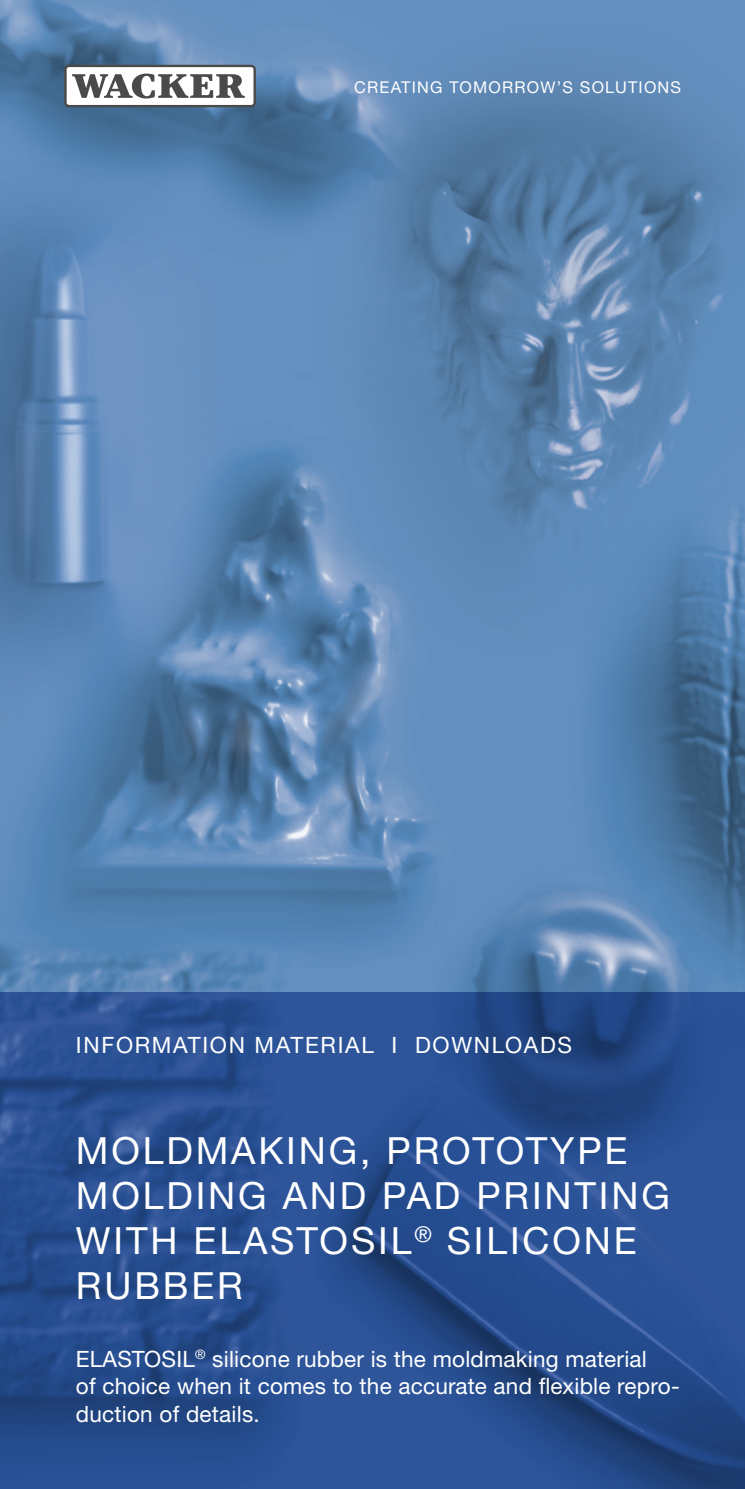
<style>
.page{position:relative;width:745px;height:1489px;background:#fff}
.page>*{position:absolute;margin:0;border:0;box-sizing:border-box;transform-origin:0 0}
.t1{font:37.5px/45px "Helvetica Panfor Wacker";letter-spacing:.075em;color:#fff}
.t2{font:22.5px/27.5px "Helvetica Panfor Wacker";letter-spacing:.01em;color:#fff}
.t3{font:22.5px "Helvetica Panfor Wacker";letter-spacing:.075em;color:#fff}
.t4{font:16.25px "Helvetica Panfor Wacker";letter-spacing:.075em;color:#fff}
</style>
<div class="page">
<img style="left:0;top:0;width:744px;height:992px">
<svg style="left:0;top:992px;width:744px;height:496px;background:#274d8f"></svg>
<div style="left:64px;top:65px;width:192px;height:42px;background:#4a4a49;border-radius:5px"></div>
<div style="left:67px;top:67px;width:186px;height:38px;background:#fff;border-radius:2px"></div>
<svg style="left:72px;top:74px;width:173px;height:24px"></svg>
<p class="t4" style="left:354px;top:77px;width:328px">CREATING TOMORROW’S SOLUTIONS</p>
<p class="t3" style="left:76px;top:1031px;width:497px">INFORMATION MATERIAL I DOWNLOADS</p>
<h1 class="t1" style="left:76px;top:1127px;width:595px">MOLDMAKING, PROTOTYPE<br>MOLDING AND PAD PRINTING<br>WITH ELASTOSIL<sup>®</sup> SILICONE<br>RUBBER</h1>
<p class="t2" style="left:76px;top:1344px;width:605px">ELASTOSIL<sup>®</sup> silicone rubber is the moldmaking material<br>of choice when it comes to the accurate and flexible repro&shy;duction of details.</p>
</div>
